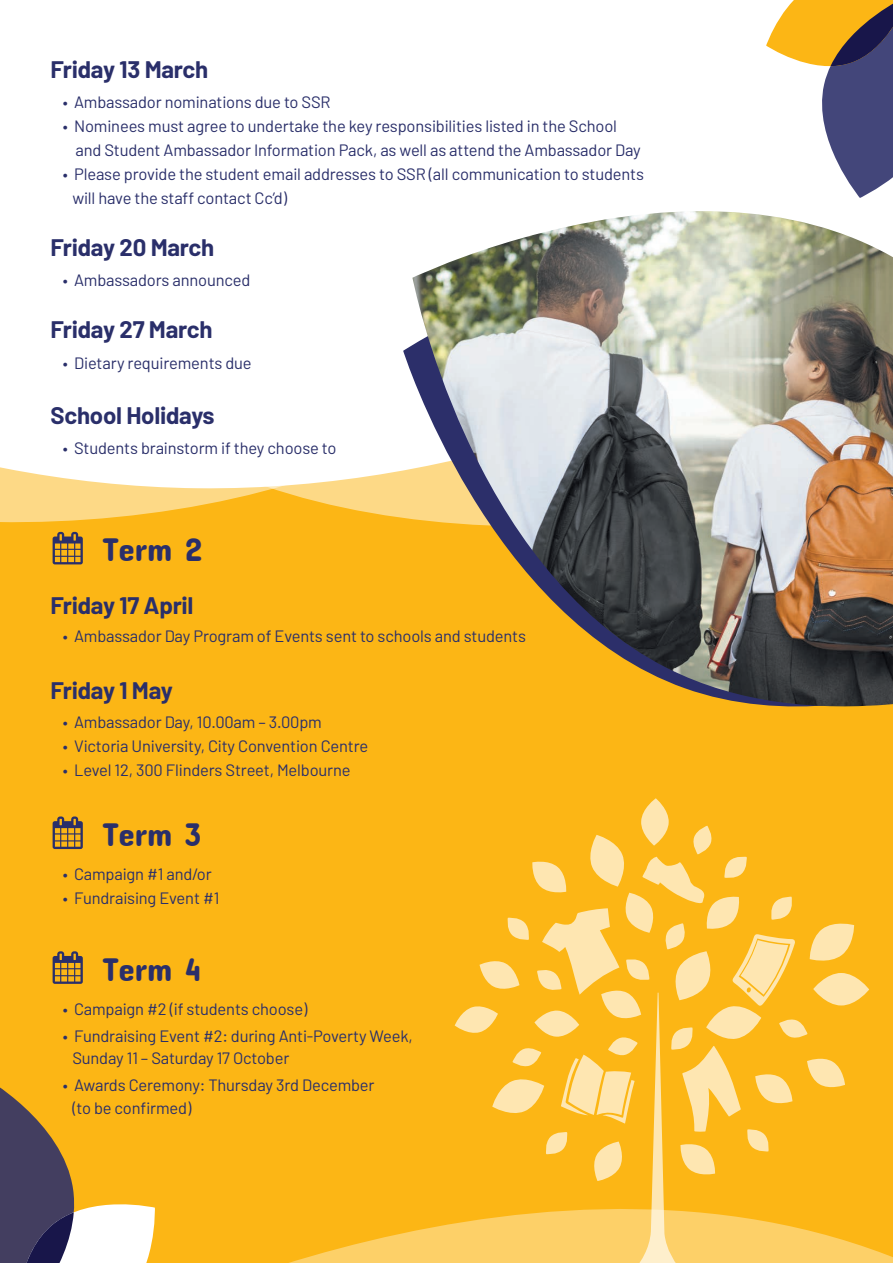
<style>
.page{position:relative;width:893px;height:1263px;background:#fcb615}
.page>*{position:absolute;margin:0;border:0;box-sizing:border-box;transform-origin:0 0}
.t1{font:33px "Concert One";letter-spacing:-.01em;color:#2a2f6a}
.t2{font:700 24px "Barlow";letter-spacing:-.01em;color:#2a2f6a}
.t3{font:16.5px/24px "Barlow";letter-spacing:-.01em;color:#2a2f6a}
</style>
<div class="page">
<svg style="left:289px;top:1223px;width:604px;height:40px"></svg>
<svg style="left:0;top:494px;width:403px;height:71px"></svg>
<div style="left:0;top:0;width:766px;height:494px;background:#fff"></div>
<svg style="left:0;top:1087px;width:155px;height:176px"></svg>
<svg style="left:766px;top:0;width:127px;height:197px"></svg>
<svg style="left:813px;top:973px;width:56px;height:33px"></svg>
<svg style="left:455px;top:798px;width:399px;height:465px"></svg>
<div style="left:403px;top:197px;width:490px;height:322px;background:#fff"></div>
<img style="left:412px;top:211px;width:481px;height:496px">
<svg style="left:53px;top:532px;width:30px;height:32px"></svg>
<svg style="left:53px;top:816px;width:30px;height:33px"></svg>
<svg style="left:53px;top:951px;width:30px;height:33px"></svg>
<p class="t2" style="left:50px;top:54px;width:159px">Friday 13 March</p>
<p class="t3" style="left:63px;top:90px;width:269px">• Ambassador nominations due to SSR</p>
<p class="t3" style="left:75px;top:114px;width:567px;text-indent:-13px">• Nominees must agree to undertake the key responsibilities listed in the School and Student Ambassador Information Pack, as well as attend the Ambassador Day</p>
<p class="t3" style="left:72px;top:162px;width:573px;text-indent:-9px">• Please provide the student email addresses to SSR (all communication to students will have the staff contact Cc’d)</p>
<p class="t2" style="left:50px;top:232px;width:165px">Friday 20 March</p>
<p class="t3" style="left:63px;top:268px;width:189px">• Ambassadors announced</p>
<p class="t2" style="left:50px;top:315px;width:164px">Friday 27 March</p>
<p class="t3" style="left:63px;top:350px;width:190px">• Dietary requirements due</p>
<p class="t2" style="left:50px;top:401px;width:166px">School Holidays</p>
<p class="t3" style="left:63px;top:436px;width:275px">• Students brainstorm if they choose to</p>
<p class="t1" style="left:103px;top:530px;width:101px">Term 2</p>
<p class="t2" style="left:50px;top:590px;width:145px">Friday 17 April</p>
<p class="t3" style="left:63px;top:624px;width:465px">• Ambassador Day Program of Events sent to schools and students</p>
<p class="t2" style="left:50px;top:676px;width:124px">Friday 1 May</p>
<p class="t3" style="left:63px;top:709px;width:260px">• Ambassador Day, 10.00am – 3.00pm</p>
<p class="t3" style="left:63px;top:733px;width:307px">• Victoria University, City Convention Centre</p>
<p class="t3" style="left:63px;top:757px;width:289px">• Level 12, 300 Flinders Street, Melbourne</p>
<p class="t1" style="left:103px;top:814px;width:100px">Term 3</p>
<p class="t3" style="left:63px;top:862px;width:150px">• Campaign #1 and/or</p>
<p class="t3" style="left:63px;top:886px;width:158px">• Fundraising Event #1</p>
<p class="t1" style="left:103px;top:949px;width:100px">Term 4</p>
<p class="t3" style="left:63px;top:996px;width:246px">• Campaign #2 (if students choose)</p>
<p class="t3" style="left:72px;top:1024px;width:342px;line-height:22.5px;text-indent:-9px">• Fundraising Event #2: during Anti-Poverty Week,<br>Sunday 11 – Saturday 17 October</p>
<p class="t3" style="left:72px;top:1074px;width:304px;line-height:22.5px;text-indent:-9px">• Awards Ceremony: Thursday 3rd December (to be confirmed)</p>
</div>
